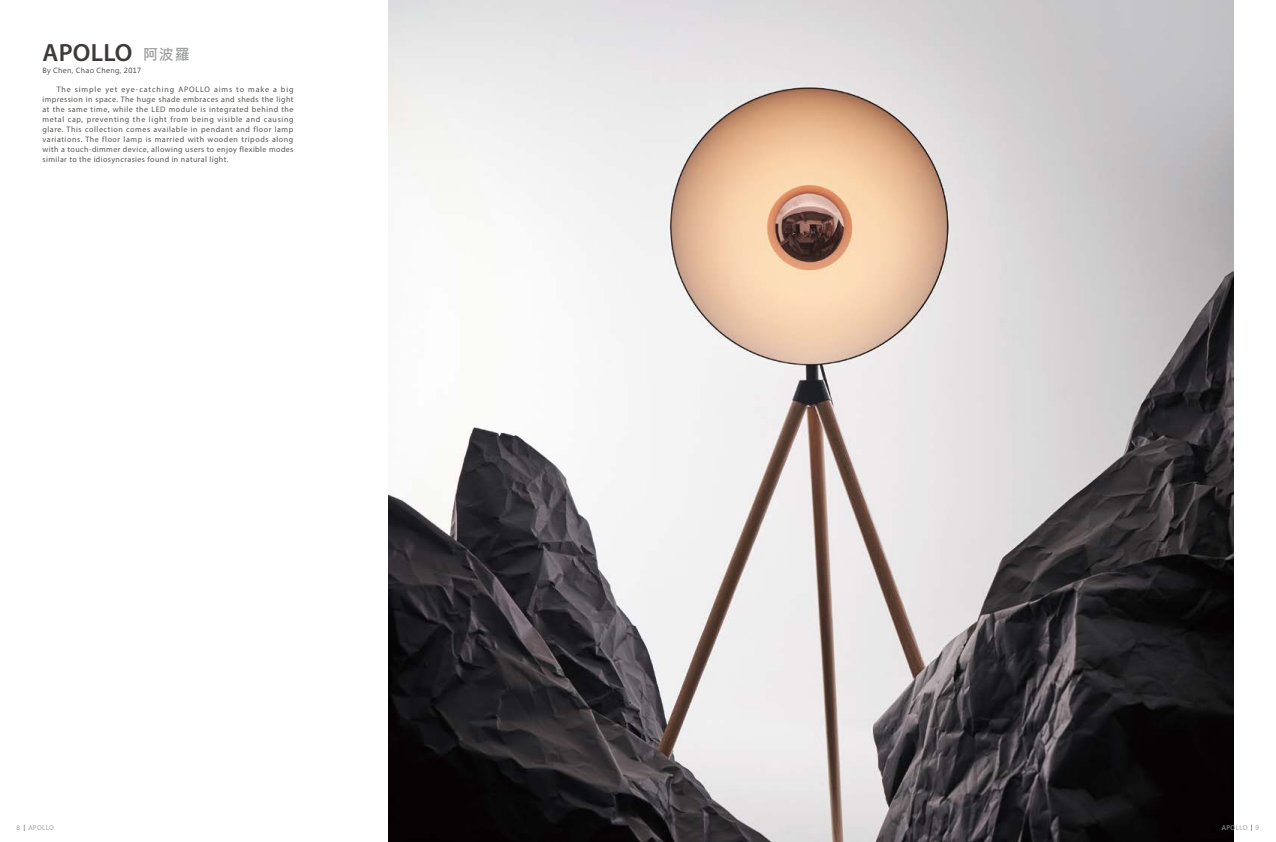
<style>
.page{position:relative;width:1276px;height:842px;background:#fff}
.page>*{position:absolute;margin:0;border:0;box-sizing:border-box;transform-origin:0 0}
.t1{font:600 25px "Myriad Pro";letter-spacing:.01em;color:#3e3a39}
.t2{font:8px/10px "Myriad Pro";letter-spacing:.05em;color:#575554;text-align:justify}
.t3{font:7px "Microsoft Jheng Hei";letter-spacing:.05em;color:#3e3a39}
.t4{font:7px "Myriad Pro";letter-spacing:.05em;color:#9fa0a0}
.s1{font-family:"Microsoft Jheng Hei";font-weight:700;font-size:15px;color:#9fa0a0}
</style>
<div class="page">
<img style="left:388px;top:0;width:845px;height:842px">
<h1 class="t1" style="left:43px;top:36px;width:149px">APOLLO <span class="s1">阿波羅</span></h1>
<p class="t3" style="left:43px;top:66px;width:100px">By Chen, Chao Cheng, 2017</p>
<p class="t2" style="left:43px;top:85px;width:253px;text-indent:14px">The simple yet eye-catching APOLLO aims to make a big impression in space. The huge shade embraces and sheds the light at the same time, while the LED module is integrated behind the metal cap, preventing the light from being visible and causing glare. This collection comes available in pendant and floor lamp variations. The floor lamp is married with wooden tripods along with a touch-dimmer device, allowing users to enjoy flexible modes similar to the idiosyncrasies found in natural light.</p>
<p class="t4" style="left:17px;top:823px;width:39px">8 APOLLO</p>
<p class="t4" style="left:1221px;top:823px;width:39px">APOLLO 9</p>
</div>
